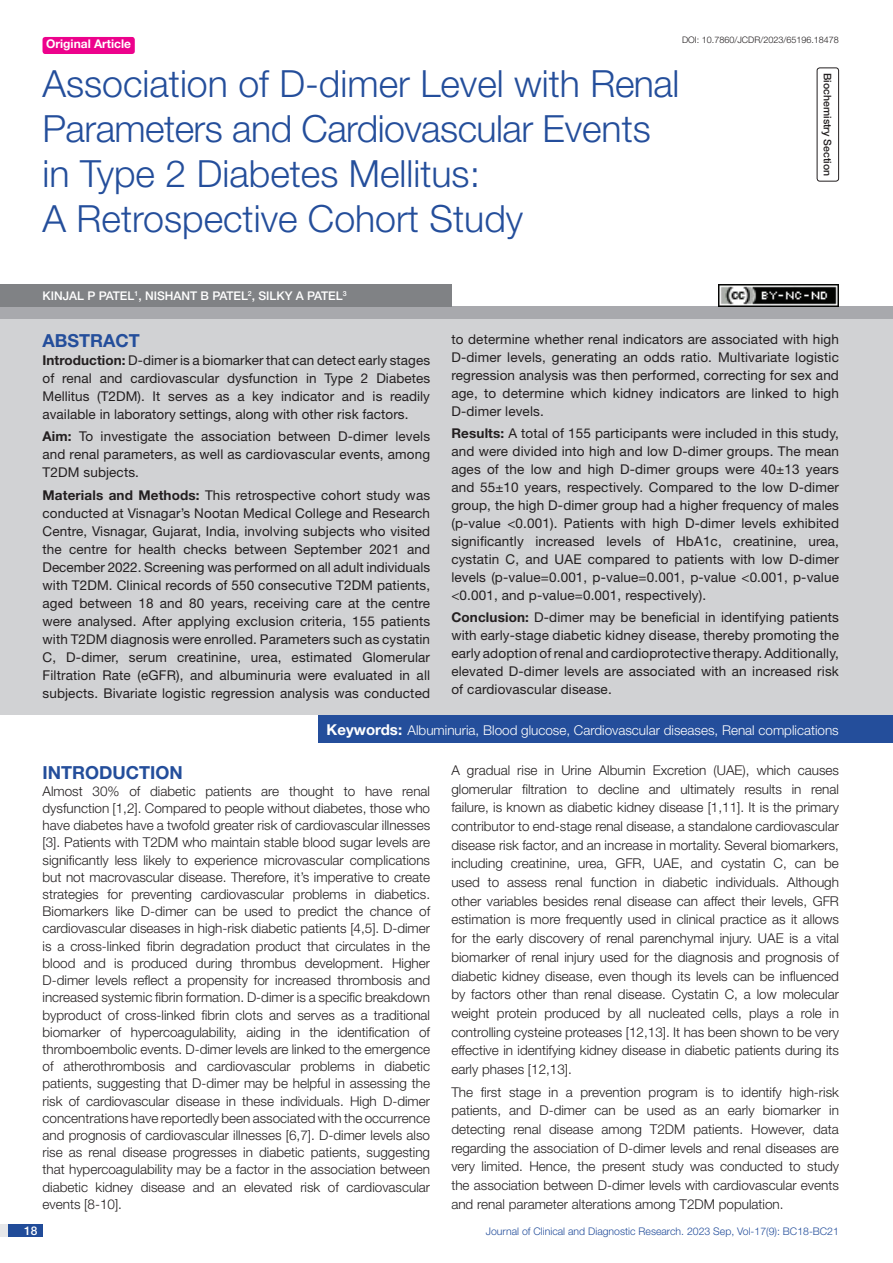
<style>
.page{position:relative;width:893px;height:1263px;background:#fff}
.page>*{position:absolute;margin:0;border:0;box-sizing:border-box;transform-origin:0 0}
.t1{font:300 37.5px/45px "Helvetica Neue";color:#244e9b}
.Heading{font:700 18px "Helvetica Neue";color:#244e9b}
.Abstract_head{font:700 18px "Helvetica Neue";color:#244e9b}
.Body_text{font:300 13.5px/17.2px "Helvetica Neue";color:#231f20;text-align:justify}
.Abstract_Text{font:13.5px/18px "Helvetica Neue";letter-spacing:.01em;color:#231f20;text-align:justify}
.Key_words{font:300 13.5px "Helvetica Neue";color:#fff}
.Author{font:500 12px "Helvetica Neue";color:#fff}
.t2{font:700 12px "Helvetica Neue";color:#fff}
.t3{font:300 10.5px "Helvetica Neue";color:#244e9b}
.section{font:500 10.5px "Helvetica Neue";color:#231f20}
.DOI{font:300 9px "Helvetica Neue";color:#231f20}
.s1{font-weight:700}
.s2{font-weight:700;font-size:15px}
</style>
<div class="page">
<div style="left:0;top:1224px;width:43px;height:13px;background:#e6e7e9"></div>
<div style="left:8px;top:1224px;width:35px;height:13px;background:#214c99"></div>
<div style="left:43px;top:37px;width:92px;height:17px;background:#ed028c;border-radius:3px"></div>
<div style="left:817px;top:67px;width:22px;height:115px;border:1px solid #231f20;border-radius:3px"></div>
<div style="left:0;top:307px;width:893px;height:12px;background:#a8a9ad"></div>
<div style="left:0;top:284px;width:451px;height:23px;background:#808285"></div>
<div style="left:0;top:319px;width:893px;height:396px;background:#d1d2d4"></div>
<div style="left:319px;top:715px;width:574px;height:28px;background:#244e9b"></div>
<img style="left:719px;top:284px;width:120px;height:23px">
<p class="t2" style="left:46px;top:37px;width:87px">Original Article</p>
<p class="DOI" style="left:682px;top:35px;width:158px">DOI: 10.7860/JCDR/2023/65196.18478</p>
<p class="t1" style="left:43px;top:60px;width:638px">Association of D-dimer Level with Renal Parameters and Cardiovascular Events in Type 2 Diabetes Mellitus:<br>A Retrospective Cohort Study</p>
<p class="Author" style="left:43px;top:289px;width:305px">KINJAL P PATEL<sup>1</sup>, NISHANT B PATEL<sup>2</sup>, SILKY A PATEL<sup>3</sup></p>
<p class="section" style="left:834px;top:73px;width:104px;rotate:90deg">BIOCHEMISTRY SECTION</p>
<p class="Abstract_head" style="left:43px;top:329px;width:99px">ABSTRACT</p>
<p class="Abstract_Text" style="left:43px;top:351px;width:389px"><span class="s1">Introduction:</span> D-dimer is a biomarker that can detect early stages of renal and cardiovascular dysfunction in Type 2 Diabetes Mellitus (T2DM). It serves as a key indicator and is readily available in laboratory settings, along with other risk factors.</p>
<p class="Abstract_Text" style="left:43px;top:427px;width:389px"><span class="s1">Aim:</span> To investigate the association between D-dimer levels and renal parameters, as well as cardiovascular events, among T2DM subjects.</p>
<p class="Abstract_Text" style="left:43px;top:486px;width:389px"><span class="s1">Materials and Methods:</span> This retrospective cohort study was conducted at Visnagar’s Nootan Medical College and Research Centre, Visnagar, Gujarat, India, involving subjects who visited the centre for health checks between September 2021 and December 2022. Screening was performed on all adult individuals with T2DM. Clinical records of 550 consecutive T2DM patients, aged between 18 and 80 years, receiving care at the centre were analysed. After applying exclusion criteria, 155 patients with T2DM diagnosis were enrolled. Parameters such as cystatin C, D-dimer, serum creatinine, urea, estimated Glomerular Filtration Rate (eGFR), and albuminuria were evaluated in all subjects. Bivariate logistic regression analysis was conducted</p>
<p class="Abstract_Text" style="left:451px;top:330px;width:389px">to determine whether renal indicators are associated with high D-dimer levels, generating an odds ratio. Multivariate logistic regression analysis was then performed, correcting for sex and age, to determine which kidney indicators are linked to high D-dimer levels.</p>
<p class="Abstract_Text" style="left:451px;top:424px;width:389px"><span class="s1">Results:</span> A total of 155 participants were included in this study, and were divided into high and low D-dimer groups. The mean ages of the low and high D-dimer groups were 40±13 years and 55±10 years, respectively. Compared to the low D-dimer group, the high D-dimer group had a higher frequency of males (p-value &lt;0.001). Patients with high D-dimer levels exhibited significantly increased levels of HbA1c, creatinine, urea, cystatin C, and UAE compared to patients with low D-dimer levels (p-value=0.001, p-value=0.001, p-value &lt;0.001, p-value &lt;0.001, and p-value=0.001, respectively).</p>
<p class="Abstract_Text" style="left:451px;top:608px;width:389px"><span class="s1">Conclusion:</span> D-dimer may be beneficial in identifying patients with early-stage diabetic kidney disease, thereby promoting the early adoption of renal and cardioprotective therapy. Additionally, elevated D-dimer levels are associated with an increased risk of cardiovascular disease.</p>
<p class="Key_words" style="left:327px;top:721px;width:514px"><span class="s2">Keywords:</span> Albuminuria, Blood glucose, Cardiovascular diseases, Renal complications</p>
<p class="Heading" style="left:43px;top:761px;width:142px">INTRODUCTION</p>
<p class="Body_text" style="left:43px;top:782px;width:389px">Almost 30% of diabetic patients are thought to have renal dysfunction [1,2]. Compared to people without diabetes, those who have diabetes have a twofold greater risk of cardiovascular illnesses [3]. Patients with T2DM who maintain stable blood sugar levels are significantly less likely to experience microvascular complications but not macrovascular disease. Therefore, it’s imperative to create strategies for preventing cardiovascular problems in diabetics.<br>Biomarkers like D-dimer can be used to predict the chance of cardiovascular diseases in high-risk diabetic patients [4,5]. D-dimer is a cross-linked fibrin degradation product that circulates in the blood and is produced during thrombus development. Higher D-dimer levels reflect a propensity for increased thrombosis and increased systemic fibrin formation. D-dimer is a specific breakdown byproduct of cross-linked fibrin clots and serves as a traditional biomarker of hypercoagulability, aiding in the identification of thromboembolic events. D-dimer levels are linked to the emergence of atherothrombosis and cardiovascular problems in diabetic patients, suggesting that D-dimer may be helpful in assessing the risk of cardiovascular disease in these individuals. High D-dimer concentrations have reportedly been associated with the occurrence and prognosis of cardiovascular illnesses [6,7]. D-dimer levels also rise as renal disease progresses in diabetic patients, suggesting that hypercoagulability may be a factor in the association between diabetic kidney disease and an elevated risk of cardiovascular events [8-10].</p>
<p class="Body_text" style="left:451px;top:761px;width:389px;line-height:18.6px">A gradual rise in Urine Albumin Excretion (UAE), which causes glomerular filtration to decline and ultimately results in renal failure, is known as diabetic kidney disease [1,11]. It is the primary contributor to end-stage renal disease, a standalone cardiovascular disease risk factor, and an increase in mortality. Several biomarkers, including creatinine, urea, GFR, UAE, and cystatin C, can be used to assess renal function in diabetic individuals. Although other variables besides renal disease can affect their levels, GFR estimation is more frequently used in clinical practice as it allows for the early discovery of renal parenchymal injury. UAE is a vital biomarker of renal injury used for the diagnosis and prognosis of diabetic kidney disease, even though its levels can be influenced by factors other than renal disease. Cystatin C, a low molecular weight protein produced by all nucleated cells, plays a role in controlling cysteine proteases [12,13]. It has been shown to be very effective in identifying kidney disease in diabetic patients during its early phases [12,13].</p>
<p class="Body_text" style="left:451px;top:1082px;width:389px;line-height:18.6px">The first stage in a prevention program is to identify high-risk patients, and D-dimer can be used as an early biomarker in detecting renal disease among T2DM patients. However, data regarding the association of D-dimer levels and renal diseases are very limited. Hence, the present study was conducted to study the association between D-dimer levels with cardiovascular events and renal parameter alterations among T2DM population.</p>
<p class="Author" style="left:24px;top:1223px;width:15px">18</p>
<p class="t3" style="left:486px;top:1225px;width:355px">Journal of Clinical and Diagnostic Research. 2023 Sep, Vol-17(9): BC18-BC21</p>
</div>
